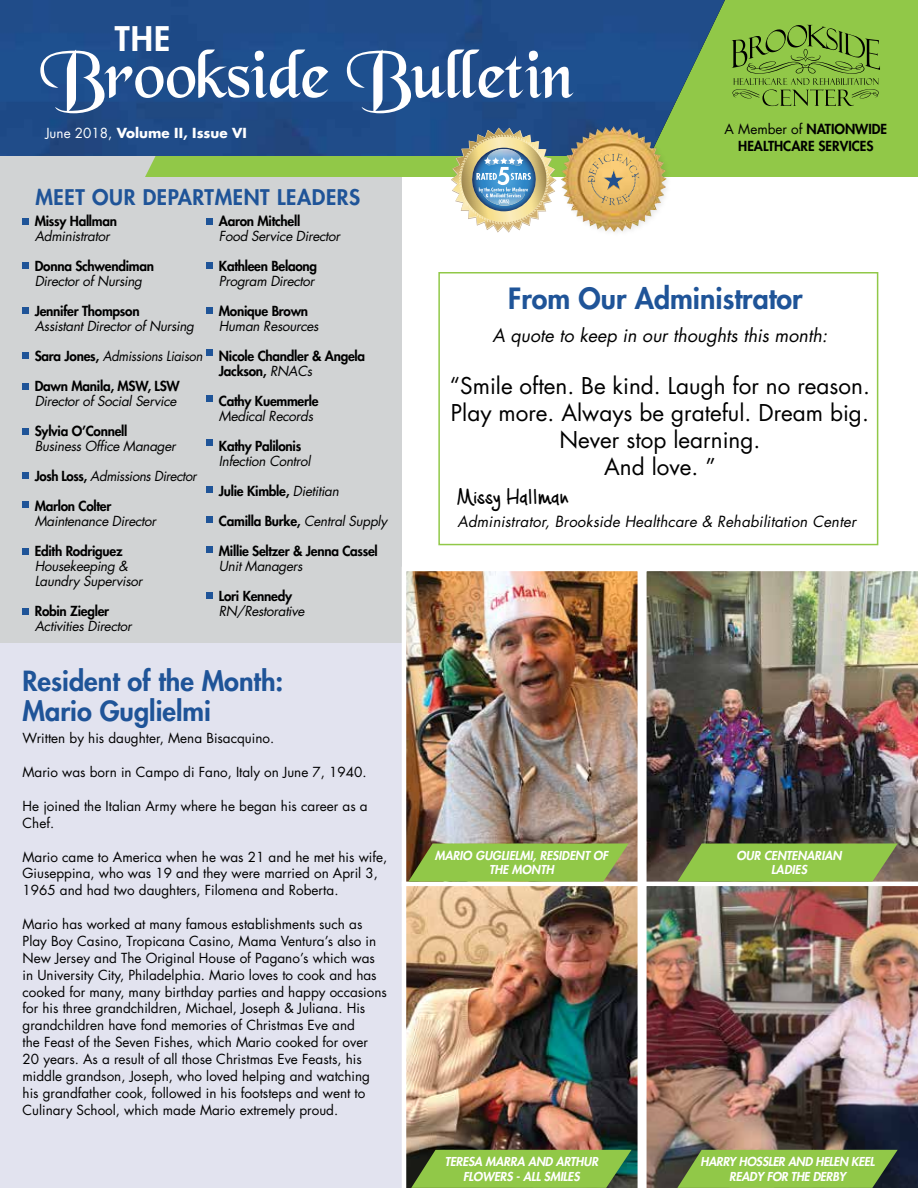
<style>
.page{position:relative;width:918px;height:1188px;background:#fff}
.page>*{position:absolute;margin:0;border:0;box-sizing:border-box;transform-origin:0 0}
.t1{font:72px "Black Chancery";letter-spacing:-.01em;color:#fff}
.t2{font:800 33px "Futura LT";color:#fff}
.t3{font:800 28.5px "Futura LT";color:#1f5498}
.t4{font:700 28.5px "Cashew Apple Ale";letter-spacing:-.01em;color:#000}
.t5{font:800 27px/30px "Futura LT";color:#1f5498}
.t6{font:22.5px/27px "Futura LT";color:#000;text-align:center}
.t7{font:800 21px "Futura LT";letter-spacing:.03em;color:#1f5498}
.t8{font:italic 18px "Futura LT";color:#000}
.t9{font:italic 15px "Futura LT";letter-spacing:.01em;color:#000}
.t10{font:13.5px/16.8px "Futura LT";color:#000}
.t11{font:800 13.5px/15px "Futura LT";letter-spacing:-.02em;color:#000}
.t12{font:italic 13.5px/15px "Futura LT";letter-spacing:-.02em;color:#000}
.t13{font:800 13.5px/16.2px "Futura LT";color:#000;text-align:center}
.t14{font:italic 13.5px "Futura LT";letter-spacing:-.02em;color:#000;scale:.95 1}
.t15{font:700 13.5px "Futura LT";color:#fff}
.t16{font:italic 800 12px/14.4px "Futura LT";letter-spacing:-.01em;color:#fff;text-align:center}
.t17{font:10.95px "Minion Pro";color:#23508e}
.s1{font-weight:400}
.s2{font-weight:800;font-style:normal}
.s3{font-weight:400;font-style:italic}
</style>
<div class="page">
<div style="left:0;top:124px;width:402px;height:547px;background:#d1d3d4"></div>
<div style="left:0;top:644px;width:402px;height:544px;background:#e2e3ef"></div>
<svg style="left:23px;top:218px;width:6px;height:6px"></svg>
<div style="left:23px;top:262px;width:6px;height:7px;background:#1f5498"></div>
<div style="left:23px;top:307px;width:6px;height:7px;background:#1f5498"></div>
<div style="left:23px;top:352px;width:6px;height:7px;background:#1f5498"></div>
<div style="left:23px;top:383px;width:6px;height:7px;background:#1f5498"></div>
<div style="left:23px;top:428px;width:6px;height:7px;background:#1f5498"></div>
<div style="left:23px;top:472px;width:6px;height:7px;background:#1f5498"></div>
<svg style="left:23px;top:502px;width:6px;height:6px"></svg>
<div style="left:206px;top:218px;width:7px;height:6px;background:#1f5498"></div>
<div style="left:206px;top:262px;width:7px;height:7px;background:#1f5498"></div>
<div style="left:206px;top:307px;width:7px;height:7px;background:#1f5498"></div>
<div style="left:206px;top:349px;width:7px;height:7px;background:#1f5498"></div>
<div style="left:206px;top:395px;width:7px;height:7px;background:#1f5498"></div>
<div style="left:206px;top:439px;width:7px;height:7px;background:#1f5498"></div>
<div style="left:206px;top:486px;width:7px;height:7px;background:#1f5498"></div>
<div style="left:206px;top:516px;width:7px;height:7px;background:#1f5498"></div>
<div style="left:206px;top:546px;width:7px;height:7px;background:#1f5498"></div>
<div style="left:23px;top:548px;width:6px;height:7px;background:#1f5498"></div>
<div style="left:23px;top:608px;width:6px;height:7px;background:#1f5498"></div>
<div style="left:206px;top:593px;width:7px;height:6px;background:#1f5498"></div>
<div style="left:438px;top:272px;width:440px;height:273px;border:2px solid #91c848"></div>
<img style="left:407px;top:572px;width:230px;height:310px">
<div style="left:402px;top:567px;width:240px;height:320px;border:4px solid #fff"></div>
<img style="left:402px;top:882px;width:240px;height:306px">
<img style="left:646px;top:571px;width:272px;height:311px">
<img style="left:646px;top:886px;width:272px;height:302px">
<svg style="left:408px;top:844px;width:221px;height:38px;background:#8dba47"></svg>
<svg style="left:411px;top:1150px;width:221px;height:38px;background:#83b645"></svg>
<svg style="left:677px;top:1150px;width:221px;height:38px;background:#84b545"></svg>
<svg style="left:677px;top:844px;width:221px;height:38px;background:#8cba49"></svg>
<div style="left:145px;top:0;width:773px;height:177px;background:#91c848"></div>
<img style="left:0;top:0;width:725px;height:156px">
<svg style="left:732px;top:25px;width:148px;height:81px;background:#7cac3d"></svg>
<div style="left:559px;top:125px;width:114px;height:113px;background:#000;opacity:.08"></div>
<img style="left:451px;top:127px;width:215px;height:106px">
<h2 class="t2" style="left:115px;top:17px;width:57px">THE</h2>
<h1 class="t1" style="left:40px;top:38px;width:536px">Brookside Bulletin</h1>
<p class="t15" style="left:45px;top:124px;width:203px"><span class="s1">June 2018,</span> Volume II, Issue VI</p>
<h3 class="t7" style="left:35px;top:183px;width:326px">MEET OUR DEPARTMENT LEADERS</h3>
<p class="t17" style="left:584px;top:183px;width:10px;rotate:-90deg">D</p>
<p class="t17" style="left:612px;top:150px;width:5px">I</p>
<p class="t13" style="left:725px;top:121px;width:164px"><span class="s1">A Member of</span> NATIONWIDE<br>HEALTHCARE SERVICES</p>
<p class="t11" style="left:35px;top:213px;width:84px">Missy Hallman</p>
<p class="t12" style="left:35px;top:229px;width:76px">Administrator</p>
<p class="t11" style="left:35px;top:258px;width:121px">Donna Schwendiman</p>
<p class="t12" style="left:35px;top:274px;width:109px">Director of Nursing</p>
<p class="t11" style="left:35px;top:303px;width:106px">Jennifer Thompson</p>
<p class="t12" style="left:35px;top:319px;width:161px">Assistant Director of Nursing</p>
<p class="t14" style="left:35px;top:347px;width:178px"><span class="s2">Sara Jones,</span> Admissions Liaison</p>
<p class="t11" style="left:35px;top:378px;width:147px">Dawn Manila, MSW, LSW</p>
<p class="t12" style="left:35px;top:394px;width:143px">Director of Social Service</p>
<p class="t11" style="left:35px;top:423px;width:94px">Sylvia O’Connell</p>
<p class="t12" style="left:35px;top:439px;width:142px">Business Office Manager</p>
<p class="t12" style="left:35px;top:469px;width:163px"><span class="s2">Josh Loss,</span> Admissions Director</p>
<p class="t11" style="left:35px;top:498px;width:78px">Marlon Colter</p>
<p class="t12" style="left:35px;top:514px;width:123px">Maintenance Director</p>
<p class="t11" style="left:35px;top:543px;width:89px">Edith Rodriguez</p>
<p class="t12" style="left:35px;top:559px;width:109px">Housekeeping &amp;<br>Laundry Supervisor</p>
<p class="t11" style="left:35px;top:603px;width:76px">Robin Ziegler</p>
<p class="t12" style="left:35px;top:619px;width:98px">Activities Director</p>
<p class="t11" style="left:219px;top:213px;width:83px">Aaron Mitchell</p>
<p class="t12" style="left:219px;top:229px;width:123px">Food Service Director</p>
<p class="t11" style="left:219px;top:258px;width:100px">Kathleen Belaong</p>
<p class="t12" style="left:219px;top:274px;width:97px">Program Director</p>
<p class="t11" style="left:219px;top:303px;width:91px">Monique Brown</p>
<p class="t12" style="left:219px;top:319px;width:101px">Human Resources</p>
<p class="t11" style="left:219px;top:348px;width:148px">Nicole Chandler &amp; Angela<br>Jackson, <span class="s3">RNACs</span></p>
<p class="t11" style="left:219px;top:393px;width:101px">Cathy Kuemmerle</p>
<p class="t12" style="left:219px;top:409px;width:96px">Medical Records</p>
<p class="t11" style="left:219px;top:438px;width:84px">Kathy Palilonis</p>
<p class="t12" style="left:219px;top:454px;width:93px">Infection Control</p>
<p class="t11" style="left:219px;top:483px;width:122px">Julie Kimble, <span class="s3">Dietitian</span></p>
<p class="t11" style="left:219px;top:513px;width:170px">Camilla Burke, <span class="s3">Central Supply</span></p>
<p class="t11" style="left:219px;top:543px;width:160px">Millie Seltzer &amp; Jenna Cassel</p>
<p class="t12" style="left:219px;top:559px;width:85px">Unit Managers</p>
<p class="t11" style="left:219px;top:588px;width:75px">Lori Kennedy</p>
<p class="t12" style="left:219px;top:604px;width:87px">RN/Restorative</p>
<h3 class="t5" style="left:23px;top:666px;width:262px">Resident of the Month:<br>Mario Guglielmi</h3>
<p class="t10" style="left:23px;top:730px;width:253px">Written by his daughter, Mena Bisacquino.</p>
<p class="t10" style="left:23px;top:764px;width:346px">Mario was born in Campo di Fano, Italy on June 7, 1940.</p>
<p class="t10" style="left:23px;top:798px;width:347px">He joined the Italian Army where he began his career as a<br>Chef.</p>
<p class="t10" style="left:23px;top:848px;width:366px">Mario came to America when he was 21 and he met his wife,<br>Giuseppina, who was 19 and they were married on April 3,<br>1965 and had two daughters, Filomena and Roberta.</p>
<p class="t10" style="left:23px;top:916px;width:366px">Mario has worked at many famous establishments such as Play Boy Casino, Tropicana Casino, Mama Ventura’s also in New Jersey and The Original House of Pagano’s which was in University City, Philadelphia. Mario loves to cook and has cooked for many, many birthday parties and happy occasions for his three grandchildren, Michael, Joseph &amp; Juliana. His grandchildren have fond memories of Christmas Eve and<br>the Feast of the Seven Fishes, which Mario cooked for over 20 years. As a result of all those Christmas Eve Feasts, his middle grandson, Joseph, who loved helping and watching his grandfather cook, followed in his footsteps and went to Culinary School, which made Mario extremely proud.</p>
<h3 class="t3" style="left:508px;top:279px;width:296px">From Our Administrator</h3>
<h3 class="t8" style="left:492px;top:324px;width:336px">A quote to keep in our thoughts this month:</h3>
<h3 class="t6" style="left:450px;top:373px;width:422px">“Smile often. Be kind. Laugh for no reason.<br>Play more. Always be grateful. Dream big.<br>Never stop learning.<br>And love. ”</h3>
<h3 class="t4" style="left:458px;top:482px;width:113px">Missy Hallman</h3>
<p class="t9" style="left:458px;top:512px;width:400px">Administrator, Brookside Healthcare &amp; Rehabilitation Center</p>
<p class="t16" style="left:435px;top:848px;width:175px">MARIO GUGLIELMI, RESIDENT OF<br>THE MONTH</p>
<p class="t16" style="left:737px;top:848px;width:107px">OUR CENTENARIAN<br>LADIES</p>
<p class="t16" style="left:445px;top:1155px;width:155px">TERESA MARRA AND ARTHUR<br>FLOWERS - ALL SMILES</p>
<p class="t16" style="left:701px;top:1155px;width:175px">HARRY HOSSLER AND HELEN KEEL<br>READY FOR THE DERBY</p>
</div>
